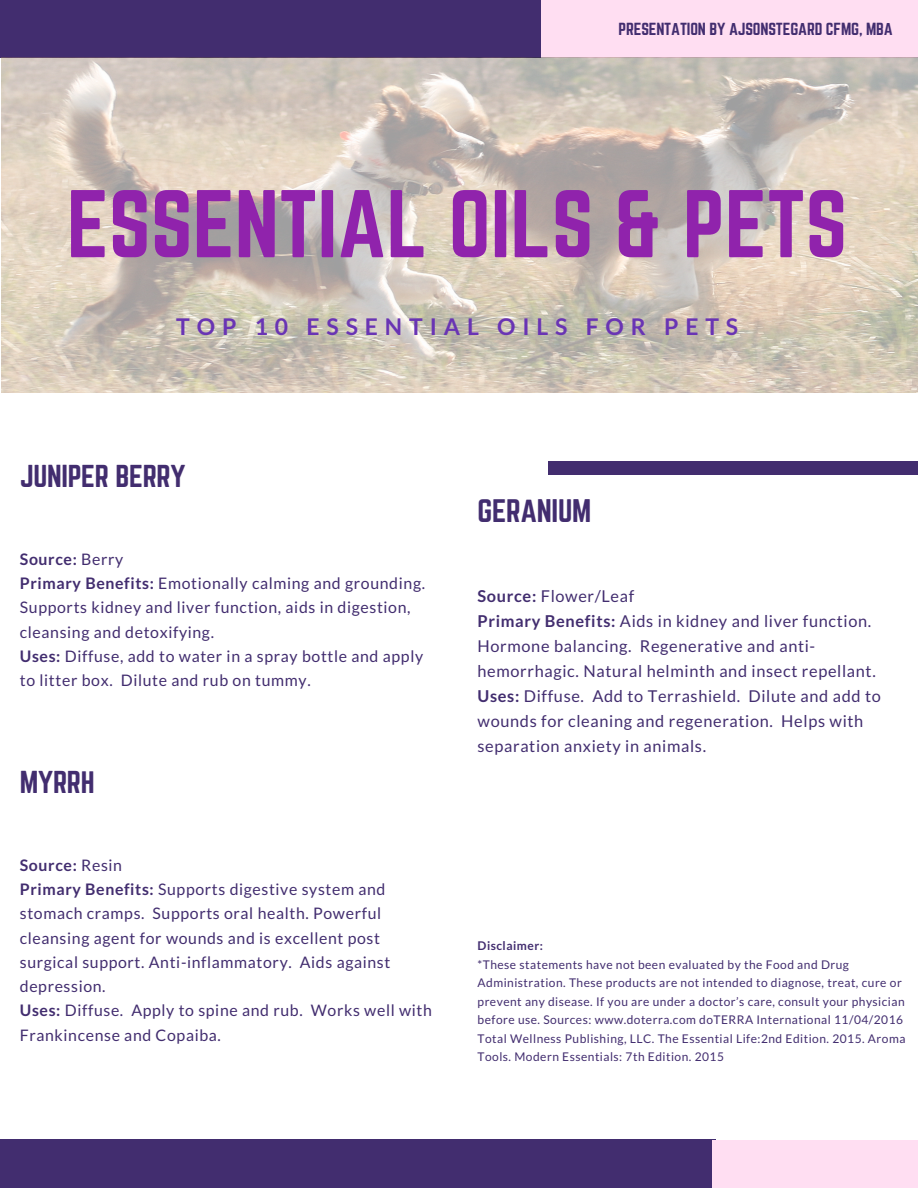
<style>
.page{position:relative;width:918px;height:1188px;background:#fff}
.page>*{position:absolute;margin:0;border:0;box-sizing:border-box;transform-origin:0 0}
.t1{font:84px "Norwester";color:#9023ac}
.t2{font:28.65px "Norwester";letter-spacing:-.01em;color:#422d6f}
.t3{font:27.75px "Norwester";letter-spacing:-.01em;color:#422d6f}
.t4{font:700 22.95px "Lato";letter-spacing:.3em;color:#6934b4}
.t5{font:16.35px/24.9px "Lato";letter-spacing:.04em;color:#422d6f}
.t6{font:15.9px/24.3px "Lato";letter-spacing:.04em;color:#422d6f}
.t7{font:15.3px "Norwester";letter-spacing:-.01em;color:#422d6f}
.t8{font:12px/18.5px "Lato";letter-spacing:.04em;color:#422d6f}
.t9{font:700 12px "Lato";letter-spacing:.04em;color:#422d6f}
.s1{font-weight:700}
</style>
<div class="page">
<div style="left:0;top:0;width:637px;height:58px;background:#422d6f"></div>
<div style="left:542px;top:0;width:376px;height:58px;background:#ffdef2"></div>
<img style="left:1px;top:58px;width:916px;height:334px">
<div style="left:0;top:1140px;width:716px;height:48px;background:#422d6f"></div>
<div style="left:712px;top:1140px;width:206px;height:48px;background:#ffdef2"></div>
<div style="left:548px;top:461px;width:370px;height:14px;background:#422d6f"></div>
<p class="t7" style="left:619px;top:22px;width:276px">PRESENTATION BY AJSONSTEGARD CFMG, MBA</p>
<h1 class="t1" style="left:67px;top:184px;width:782px">ESSENTIAL OILS &amp; PETS</h1>
<h3 class="t4" style="left:176px;top:313px;width:563px">TOP 10 ESSENTIAL OILS FOR PETS</h3>
<h3 class="t3" style="left:20px;top:463px;width:167px">JUNIPER BERRY</h3>
<p class="t6" style="left:20px;top:547px;width:407px"><span class="s1">Source:</span> Berry<br><span class="s1">Primary Benefits:</span> Emotionally calming and grounding.<br>Supports kidney and liver function, aids in digestion, cleansing and detoxifying.<br><span class="s1">Uses:</span> Diffuse, add to water in a spray bottle and apply to litter box. Dilute and rub on tummy.</p>
<h3 class="t3" style="left:20px;top:769px;width:76px">MYRRH</h3>
<p class="t6" style="left:20px;top:853px;width:414px"><span class="s1">Source:</span> Resin<br><span class="s1">Primary Benefits:</span> Supports digestive system and stomach cramps. Supports oral health. Powerful cleansing agent for wounds and is excellent post surgical support. Anti-inflammatory. Aids against depression.<br><span class="s1">Uses:</span> Diffuse. Apply to spine and rub. Works well with Frankincense and Copaiba.</p>
<h2 class="t2" style="left:478px;top:497px;width:115px">GERANIUM</h2>
<p class="t5" style="left:478px;top:583px;width:405px"><span class="s1">Source:</span> Flower/Leaf<br><span class="s1">Primary Benefits:</span> Aids in kidney and liver function.<br>Hormone balancing. Regenerative and anti&shy;hemorrhagic. Natural helminth and insect repellant.<br><span class="s1">Uses:</span> Diffuse. Add to Terrashield. Dilute and add to wounds for cleaning and regeneration. Helps with separation anxiety in animals.</p>
<p class="t9" style="left:478px;top:939px;width:67px">Disclaimer:</p>
<p class="t8" style="left:478px;top:955px;width:429px">*These statements have not been evaluated by the Food and Drug Administration. These products are not intended to diagnose, treat, cure or prevent any disease. If you are under a doctor’s care, consult your physician before use. Sources: www.doterra.com doTERRA International 11/04/2016<br>Total Wellness Publishing, LLC. The Essential Life:2nd Edition. 2015. Aroma Tools. Modern Essentials: 7th Edition. 2015</p>
</div>
